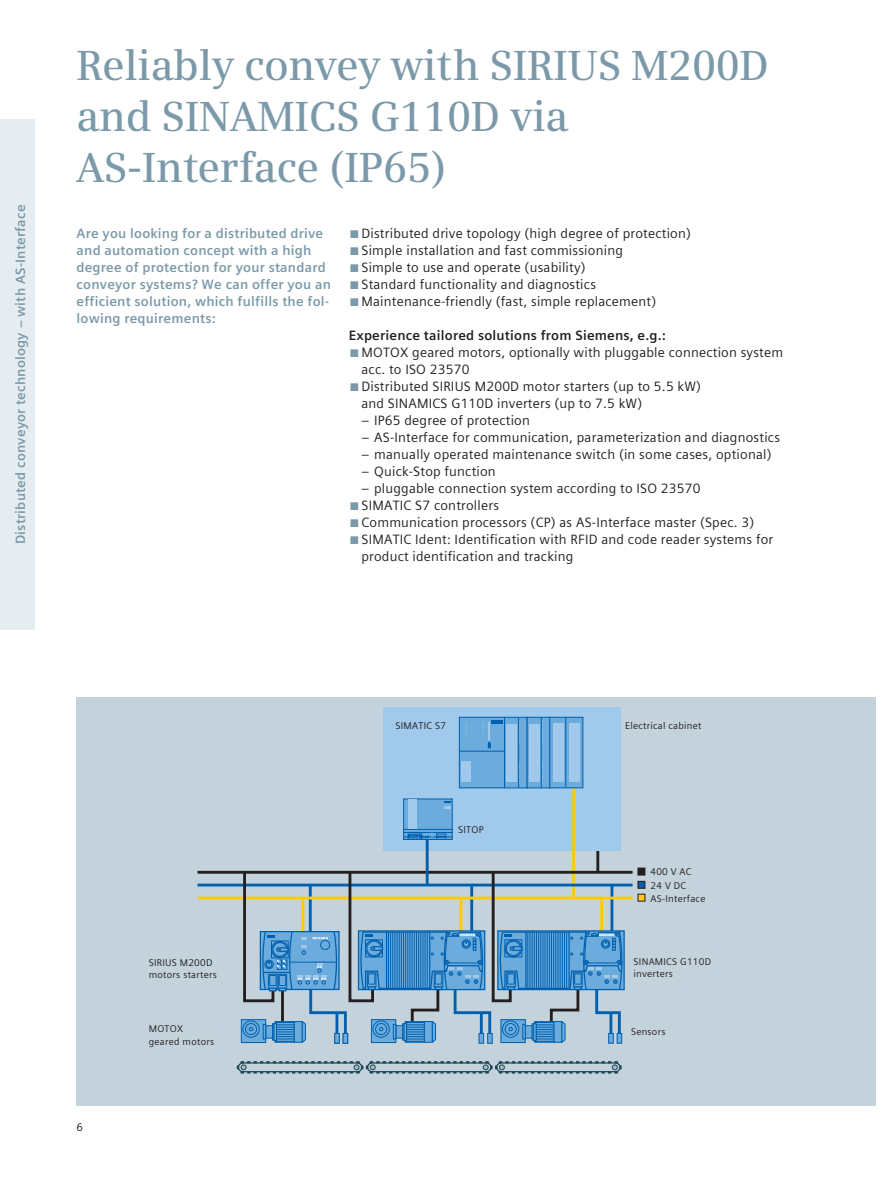
<style>
.page{position:relative;width:893px;height:1191px;background:#fff}
.page>*{position:absolute;margin:0;border:0;box-sizing:border-box;transform-origin:0 0}
.t1{font:600 42px/51px "Siemens Serif";letter-spacing:-.01em;color:#7b99a9}
.t2{font:13.5px/17px "Siemens Sans Global";letter-spacing:.015em;color:#231f20}
.t3{font:700 13.5px/17px "Siemens Sans Global";letter-spacing:.015em;color:#7b99a9}
.t4{font:700 13.5px "Siemens Sans Global";letter-spacing:.015em;color:#231f20}
.t5{font:11.25px "Siemens Sans Global";color:#231f20}
.t6{font:9.75px/12.8px "Siemens Sans Global";letter-spacing:.025em;color:#231f20}
.s1{color:#7b99a9}
</style>
<div class="page">
<div style="left:77px;top:697px;width:799px;height:409px;background:#c4d3db"></div>
<div style="left:0;top:119px;width:34px;height:510px;background:#e5edf1"></div>
<div style="left:638px;top:894px;width:7px;height:7px;background:#feca0a"></div>
<div style="left:638px;top:867px;width:7px;height:8px;background:#231f20;border:1px solid #231f20"></div>
<div style="left:638px;top:881px;width:7px;height:7px;background:#0160ae"></div>
<div style="left:638px;top:881px;width:7px;height:7px;border:1px solid #231f20"></div>
<hr style="left:600px;top:898px;width:3px;height:41px;background:#feca0a">
<hr style="left:596px;top:842px;width:3px;height:30px;background:#231f20">
<hr style="left:610px;top:885px;width:3px;height:59px;background:#0160ae">
<hr style="left:198px;top:896px;width:435px;height:3px;background:#feca0a">
<svg style="left:241px;top:1019px;width:19px;height:24px"></svg>
<svg style="left:243px;top:1021px;width:16px;height:16px"></svg>
<div style="left:242px;top:1020px;width:18px;height:17px;border:1px solid #0160ae;border-radius:50%"></div>
<svg style="left:245px;top:1023px;width:12px;height:11px"></svg>
<div style="left:245px;top:1023px;width:12px;height:12px;border:1px solid #0160ae;border-radius:50%"></div>
<svg style="left:249px;top:1028px;width:4px;height:3px"></svg>
<svg style="left:236px;top:1061px;width:386px;height:12px"></svg>
<div style="left:383px;top:707px;width:237px;height:143px;background:#a0c9eb"></div>
<hr style="left:572px;top:781px;width:3px;height:117px;background:#feca0a">
<hr style="left:197px;top:883px;width:436px;height:3px;background:#0160ae">
<hr style="left:197px;top:871px;width:436px;height:2px;background:#231f20">
<svg style="left:550px;top:717px;width:33px;height:71px"></svg>
<div style="left:459px;top:717px;width:46px;height:71px;background:#6cacdd;border:1px solid #0160ae"></div>
<hr style="left:459px;top:751px;width:45px;height:1px;background:#0160ae">
<hr style="left:565px;top:717px;width:1px;height:70px;background:#0160ae">
<div style="left:553px;top:723px;width:10px;height:58px;background:#a0c9eb"></div>
<svg style="left:482px;top:721px;width:21px;height:27px"></svg>
<div style="left:504px;top:717px;width:24px;height:71px;background:#6cacdd;border:1px solid #0160ae"></div>
<svg style="left:519px;top:720px;width:1px;height:21px"></svg>
<svg style="left:519px;top:764px;width:1px;height:20px"></svg>
<hr style="left:518px;top:717px;width:1px;height:71px;background:#0160ae">
<svg style="left:527px;top:717px;width:23px;height:71px"></svg>
<div style="left:461px;top:761px;width:10px;height:21px;background:#a0c9eb"></div>
<div style="left:569px;top:723px;width:11px;height:58px;background:#a0c9eb"></div>
<div style="left:507px;top:723px;width:10px;height:58px;background:#a0c9eb"></div>
<div style="left:529px;top:723px;width:11px;height:58px;background:#a0c9eb"></div>
<svg style="left:542px;top:721px;width:1px;height:23px"></svg>
<hr style="left:541px;top:717px;width:1px;height:71px;background:#0160ae">
<hr style="left:426px;top:839px;width:3px;height:46px;background:#0160ae">
<svg style="left:242px;top:868px;width:339px;height:160px"></svg>
<svg style="left:260px;top:929px;width:365px;height:115px"></svg>
<hr style="left:290px;top:962px;width:47px;height:1px;background:#0160ae">
<svg style="left:403px;top:798px;width:50px;height:42px"></svg>
<p class="t3" style="left:12px;top:544px;width:341px;rotate:-90deg">Distributed conveyor technology – with AS-Interface</p>
<h1 class="t1" style="left:77px;top:40px;width:694px">Reliably convey with SIRIUS M200D and SINAMICS G110D via<br>AS-Interface (IP65)</h1>
<p class="t2" style="left:349px;top:225px;width:344px"><span class="s1">■</span>Distributed drive topology (high degree of protection)</p>
<p class="t2" style="left:349px;top:242px;width:276px"><span class="s1">■</span>Simple installation and fast commissioning</p>
<p class="t2" style="left:349px;top:259px;width:239px"><span class="s1">■</span>Simple to use and operate (usability)</p>
<p class="t2" style="left:349px;top:276px;width:249px"><span class="s1">■</span>Standard functionality and diagnostics</p>
<p class="t2" style="left:349px;top:293px;width:309px"><span class="s1">■</span>Maintenance-friendly (fast, simple replacement)</p>
<p class="t4" style="left:349px;top:325px;width:319px">Experience tailored solutions from Siemens, e.g.:</p>
<p class="t2" style="left:361px;top:344px;width:423px;text-indent:-13px"><span class="s1">■</span>MOTOX geared motors, optionally with pluggable connection system acc. to ISO 23570</p>
<p class="t2" style="left:361px;top:378px;width:341px;text-indent:-13px"><span class="s1">■</span>Distributed SIRIUS M200D motor starters (up to 5.5 kW) and SINAMICS G110D inverters (up to 7.5 kW)</p>
<p class="t2" style="left:361px;top:412px;width:170px">– IP65 degree of protection</p>
<p class="t2" style="left:361px;top:429px;width:420px">– AS-Interface for communication, parameterization and diagnostics</p>
<p class="t2" style="left:361px;top:446px;width:412px">– manually operated maintenance switch (in some cases, optional)</p>
<p class="t2" style="left:361px;top:463px;width:136px">– Quick-Stop function</p>
<p class="t2" style="left:361px;top:480px;width:341px">– pluggable connection system according to ISO 23570</p>
<p class="t2" style="left:349px;top:497px;width:152px"><span class="s1">■</span>SIMATIC S7 controllers</p>
<p class="t2" style="left:349px;top:514px;width:407px"><span class="s1">■</span>Communication processors (CP) as AS-Interface master (Spec. 3)</p>
<p class="t2" style="left:361px;top:531px;width:413px;text-indent:-13px"><span class="s1">■</span>SIMATIC Ident: Identification with RFID and code reader systems for product identification and tracking</p>
<p class="t3" style="left:77px;top:225px;width:256px">Are you looking for a distributed drive and automation concept with a high degree of protection for your standard conveyor systems? We can offer you an efficient solution, which fulfills the fol&shy;lowing requirements:</p>
<p class="t5" style="left:77px;top:1118px;width:8px">6</p>
<p class="t6" style="left:149px;top:956px;width:70px">SIRIUS M200D motors starters</p>
<p class="t6" style="left:149px;top:1022px;width:67px">MOTOX geared motors</p>
<p class="t6" style="left:395px;top:720px;width:52px">SIMATIC S7</p>
<p class="t6" style="left:625px;top:720px;width:78px">Electrical cabinet</p>
<p class="t6" style="left:458px;top:823px;width:27px">SITOP</p>
<p class="t6" style="left:651px;top:864px;width:43px;line-height:14.1px">400 V AC<br>24 V DC</p>
<p class="t6" style="left:651px;top:892px;width:56px">AS-Interface</p>
<p class="t6" style="left:634px;top:955px;width:79px">SINAMICS G110D inverters</p>
<p class="t6" style="left:631px;top:1025px;width:36px">Sensors</p>
</div>
